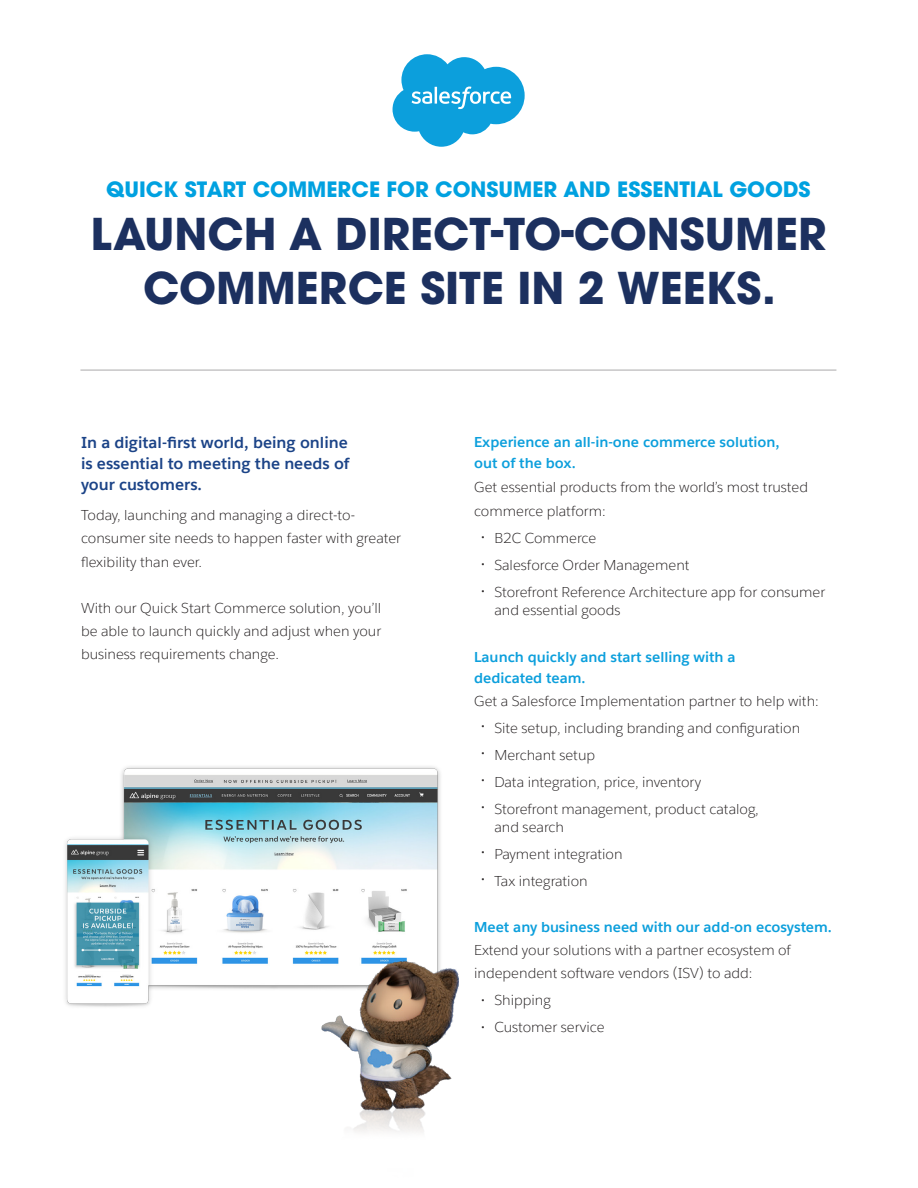
<style>
.page{position:relative;width:918px;height:1188px;background:#fff}
.page>*{position:absolute;margin:0;border:0;box-sizing:border-box;transform-origin:0 0}
.t1{font:700 43.5px/53.4px "ITC Avant Garde Pro";color:#1c305f;text-align:center}
.t2{font:700 21px "ITC Avant Garde Pro";color:#00a1e0}
.t3{font:700 15.75px/21px "Salesforce Sans";color:#1b4387;text-align:justify}
.t4{font:300 14.25px/23.1px "Salesforce Sans";color:#231f20}
.t5{font:700 14.25px/21px "Salesforce Sans";color:#0c9fdc}
.s1{font-weight:700;color:#0c9fdc}
</style>
<div class="page">
<img style="left:65px;top:766px;width:376px;height:241px">
<svg style="left:393px;top:54px;width:131px;height:93px"></svg>
<img style="left:320px;top:961px;width:139px;height:171px">
<hr style="left:80px;top:369px;width:756px;height:2px;background:#231f20">
<p class="t2" style="left:106px;top:175px;width:706px">QUICK START COMMERCE FOR CONSUMER AND ESSENTIAL GOODS</p>
<p class="t1" style="left:91px;top:207px;width:737px">LAUNCH A DIRECT-TO-CONSUMER<br>COMMERCE SITE IN 2 WEEKS.</p>
<p class="t3" style="left:81px;top:432px;width:270px">In a digital-first world, being online is essential to meeting the needs of your customers.</p>
<p class="t4" style="left:81px;top:504px;width:322px">Today, launching and managing a direct-to&shy;consumer site needs to happen faster with greater flexibility than ever.</p>
<p class="t4" style="left:81px;top:596px;width:302px;text-align:justify">With our Quick Start Commerce solution, you’ll be able to launch quickly and adjust when your business requirements change.</p>
<p class="t5" style="left:474px;top:432px;width:307px">Experience an all-in-one commerce solution, out of the box.</p>
<p class="t4" style="left:474px;top:475px;width:335px;line-height:24px">Get essential products from the world’s most trusted commerce platform:</p>
<p class="t4" style="left:481px;top:527px;width:117px">• B2C Commerce</p>
<p class="t4" style="left:481px;top:554px;width:210px">• Salesforce Order Management</p>
<p class="t4" style="left:494px;top:583px;width:332px;line-height:18px;text-indent:-14px">• Storefront Reference Architecture app for consumer and essential goods</p>
<p class="t5" style="left:474px;top:646px;width:263px">Launch quickly and start selling with a dedicated team.</p>
<p class="t4" style="left:474px;top:689px;width:346px">Get a Salesforce Implementation partner to help with:</p>
<p class="t4" style="left:481px;top:716px;width:321px">• Site setup, including branding and configuration</p>
<p class="t4" style="left:481px;top:743px;width:116px">• Merchant setup</p>
<p class="t4" style="left:481px;top:770px;width:222px">• Data integration, price, inventory</p>
<p class="t4" style="left:494px;top:800px;width:266px;line-height:18px;text-indent:-14px">• Storefront management, product catalog, and search</p>
<p class="t4" style="left:481px;top:842px;width:143px">• Payment integration</p>
<p class="t4" style="left:481px;top:869px;width:108px">• Tax integration</p>
<p class="t4" style="left:474px;top:915px;width:359px"><span class="s1">Meet any business need with our add-on ecosystem.<br></span>Extend your solutions with a partner ecosystem of independent software vendors (ISV) to add:</p>
<p class="t4" style="left:481px;top:988px;width:71px">• Shipping</p>
<p class="t4" style="left:481px;top:1015px;width:125px">• Customer service</p>
</div>
